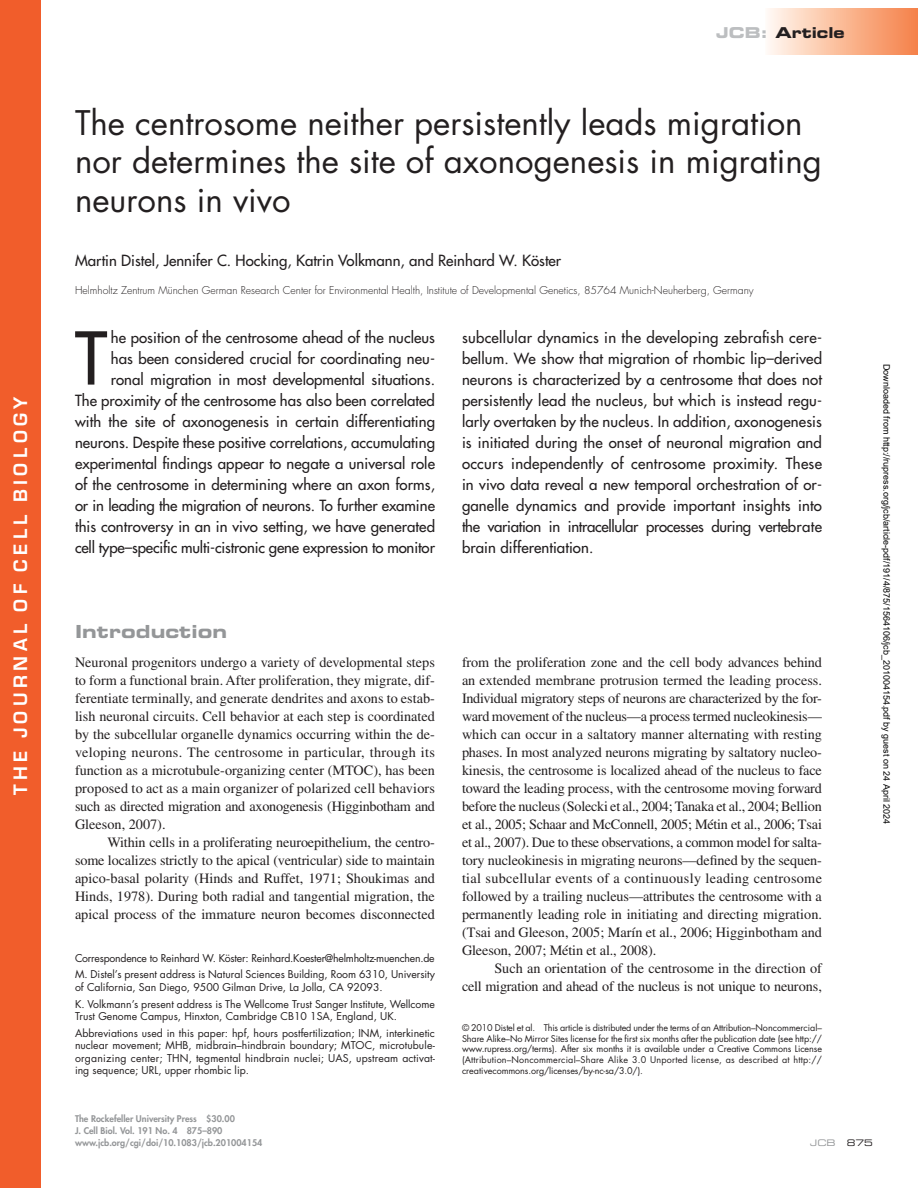
<style>
.page{position:relative;width:918px;height:1188px;background:#fff}
.page>*{position:absolute;margin:0;border:0;box-sizing:border-box;transform-origin:0 0}
.t1{font:500 70.65px "Futura Std";color:#231f20}
.t2{font:33px/38.2px "Futura Std";color:#231f20}
.t3{font:600 18px "Eurostile";letter-spacing:.25em;color:#fff}
.t4{font:18px "Eurostile LT Std Bold Ex 2";letter-spacing:.005em;color:#949698}
.t5{font:500 15px/21px "Futura Std";letter-spacing:.005em;color:#231f20;text-align:right}
.t6{font:15px "Eurostile LT Std Bold Ex 2";color:#231f20}
.t7{font:14.25px/18px "Times LT Std";color:#231f20;text-align:justify}
.t8{font:10.5px/16.8px "Futura Std";color:#231f20}
.t9{font:10.5px/16.8px "Futura Std";letter-spacing:-.02em;color:#231f20}
.t10{font:300 10.5px "Futura Std";color:#231f20}
.t11{font:9px/10.8px "Futura Std";color:#231f20;text-align:justify}
.t12{font:800 9px/12px "Futura Std";color:#949698}
.t13{font:9px "Arial";color:#000}
.t14{font:9px "Eurostile LT Std Ex 2";color:#949698}
.t15{font:9px "Eurostile LT Std Ex 2";color:#231f20}
.s1{color:#bcbec0}
</style>
<div class="page">
<div style="left:763px;top:8px;width:155px;height:47px;background:linear-gradient(to right,#fffbf4,#f57f45)"></div>
<div style="left:0;top:0;width:40px;height:1188px;background:#f15d2b"></div>
<p class="t3" style="left:13px;top:795px;width:400px;rotate:-90deg">THE JOURNAL OF CELL BIOLOGY</p>
<p class="t6" style="left:716px;top:22px;width:130px"><span class="s1">JCB:</span> Article</p>
<h2 class="t2" style="left:75px;top:104px;width:749px">The centrosome neither persistently leads migration nor determines the site of axonogenesis in migrating neurons in vivo</h2>
<p class="t5" style="left:75px;top:250px;width:488px">Martin Distel, Jennifer C. Hocking, Katrin Volkmann, and Reinhard W. Köster</p>
<p class="t10" style="left:75px;top:284px;width:680px">Helmholtz Zentrum München German Research Center for Environmental Health, Institute of Developmental Genetics, 85764 Munich-Neuherberg, Germany</p>
<p class="t5" style="left:75px;top:327px;width:362px">he position of the centrosome ahead of the nucleus<br>has been considered crucial for coordinating neu&shy;ronal migration in most developmental situations.<br>The proximity of the centrosome has also been correlated with the site of axonogenesis in certain differentiating neurons. Despite these positive correlations, accumulating experimental findings appear to negate a universal role of the centrosome in determining where an axon forms, or in leading the migration of neurons. To further examine this controversy in an in vivo setting, we have generated cell type–specific multi-cistronic gene expression to monitor</p>
<p class="t5" style="left:462px;top:327px;width:362px;text-align:justify">subcellular dynamics in the developing zebrafish cere&shy;bellum. We show that migration of rhombic lip–derived neurons is characterized by a centrosome that does not persistently lead the nucleus, but which is instead regu&shy;larly overtaken by the nucleus. In addition, axonogenesis is initiated during the onset of neuronal migration and occurs independently of centrosome proximity. These in vivo data reveal a new temporal orchestration of or&shy;ganelle dynamics and provide important insights into the variation in intracellular processes during vertebrate brain differentiation.</p>
<h1 class="t1" style="left:75px;top:314px;width:34px">T</h1>
<p class="t4" style="left:75px;top:619px;width:154px">Introduction</p>
<p class="t7" style="left:75px;top:653px;width:362px">Neuronal progenitors undergo a variety of developmental steps to form a functional brain. After proliferation, they migrate, dif&shy;ferentiate terminally, and generate dendrites and axons to estab&shy;lish neuronal circuits. Cell behavior at each step is coordinated by the subcellular organelle dynamics occurring within the de&shy;veloping neurons. The centrosome in particular, through its function as a microtubule-organizing center (MTOC), has been proposed to act as a main organizer of polarized cell behaviors such as directed migration and axonogenesis (Higginbotham and Gleeson, 2007).</p>
<p class="t7" style="left:75px;top:833px;width:362px;text-indent:32px">Within cells in a proliferating neuroepithelium, the centro&shy;some localizes strictly to the apical (ventricular) side to maintain apico-basal polarity (Hinds and Ruffet, 1971; Shoukimas and Hinds, 1978). During both radial and tangential migration, the apical process of the immature neuron becomes disconnected</p>
<p class="t9" style="left:75px;top:949px;width:362px">Correspondence to Reinhard W. Köster: Reinhard.Koester@helmholtz-muenchen.de<br>M. Distel’s present address is Natural Sciences Building, Room 6310, University</p>
<p class="t8" style="left:75px;top:979px;width:362px">of California, San Diego, 9500 Gilman Drive, La Jolla, CA 92093.<br>K. Volkmann’s present address is The Wellcome Trust Sanger Institute, Wellcome</p>
<p class="t8" style="left:75px;top:1008px;width:361px">Trust Genome Campus, Hinxton, Cambridge CB10 1SA, England, UK.<br>Abbreviations used in this paper: hpf, hours postfertilization; INM, interkinetic</p>
<p class="t8" style="left:75px;top:1039px;width:362px;line-height:12.3px;text-align:justify">nuclear movement; MHB, midbrain–hindbrain boundary; MTOC, microtubule&shy;organizing center; THN, tegmental hindbrain nuclei; UAS, upstream activat&shy;ing sequence; URL, upper rhombic lip.</p>
<p class="t7" style="left:462px;top:653px;width:362px">from the proliferation zone and the cell body advances behind an extended membrane protrusion termed the leading process.<br>Individual migratory steps of neurons are characterized by the for&shy;ward movement of the nucleus—a process termed nucleokinesis— which can occur in a saltatory manner alternating with resting phases. In most analyzed neurons migrating by saltatory nucleo&shy;kinesis, the centrosome is localized ahead of the nucleus to face toward the leading process, with the centrosome moving forward before the nucleus (Solecki et al., 2004; Tanaka et al., 2004; Bellion et al., 2005; Schaar and McConnell, 2005; Métin et al., 2006; Tsai et al., 2007). Due to these observations, a common model for salta&shy;tory nucleokinesis in migrating neurons—defined by the sequen&shy;tial subcellular events of a continuously leading centrosome followed by a trailing nucleus—attributes the centrosome with a permanently leading role in initiating and directing migration. (Tsai and Gleeson, 2005; Marín et al., 2006; Higginbotham and Gleeson, 2007; Métin et al., 2008).</p>
<p class="t7" style="left:462px;top:959px;width:362px;text-align:right">Such an orientation of the centrosome in the direction of<br>cell migration and ahead of the nucleus is not unique to neurons,</p>
<p class="t11" style="left:462px;top:1022px;width:362px">© 2010 Distel et al. This article is distributed under the terms of an Attribution–Noncommercial– Share Alike–No Mirror Sites license for the first six months after the publication date (see http:// www.rupress.org/terms). After six months it is available under a Creative Commons License (Attribution–Noncommercial–Share Alike 3.0 Unported license, as described at http:// creativecommons.org/licenses/by-nc-sa/3.0/).</p>
<p class="t13" style="left:890px;top:364px;width:462px;rotate:90deg">Downloaded from http://rupress.org/jcb/article-pdf/191/4/875/1564106/jcb_201004154.pdf by guest on 24 April 2024</p>
<p class="t12" style="left:75px;top:1112px;width:189px">The Rockefeller University Press $30.00<br>J. Cell Biol. Vol. 191 No. 4 875–890 www.jcb.org/cgi/doi/10.1083/jcb.201004154</p>
<p class="t14" style="left:810px;top:1136px;width:27px">JCB</p>
<p class="t15" style="left:847px;top:1136px;width:28px">875</p>
</div>
